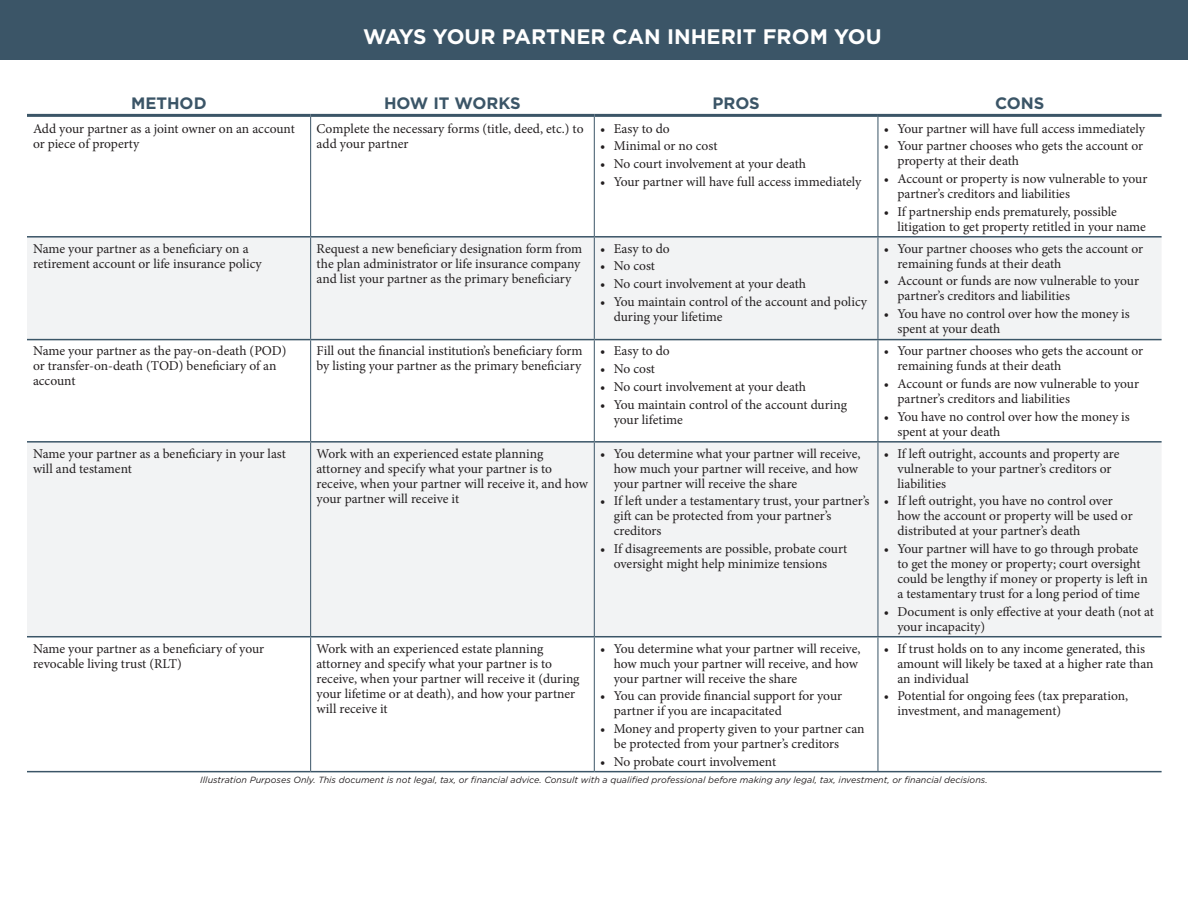
<style>
.page{position:relative;width:1188px;height:918px;background:#fff}
.page>*{position:absolute;margin:0;border:0;box-sizing:border-box;transform-origin:0 0}
.t1{font:700 21px "Gotham";color:#fff}
.t2{font:700 16.5px "Gotham";color:#3b5567}
.t3{font:13.5px/15px "Minion Pro";color:#231f20}
.t4{font:italic 9px "Gotham";color:#231f20}
</style>
<div class="page">
<svg style="left:27px;top:238px;width:1135px;height:398px;fill:#f2f3f4"></svg>
<hr style="left:310px;top:117px;width:1px;height:119px;background:#3b5567">
<hr style="left:594px;top:117px;width:1px;height:119px;background:#3b5567">
<hr style="left:878px;top:117px;width:1px;height:119px;background:#3b5567">
<hr style="left:310px;top:238px;width:1px;height:101px;background:#3b5567">
<hr style="left:594px;top:238px;width:1px;height:101px;background:#3b5567">
<hr style="left:878px;top:238px;width:1px;height:101px;background:#3b5567">
<hr style="left:310px;top:340px;width:1px;height:101px;background:#3b5567">
<hr style="left:594px;top:340px;width:1px;height:101px;background:#3b5567">
<hr style="left:878px;top:340px;width:1px;height:101px;background:#3b5567">
<hr style="left:310px;top:443px;width:1px;height:193px;background:#3b5567">
<hr style="left:594px;top:443px;width:1px;height:193px;background:#3b5567">
<hr style="left:878px;top:443px;width:1px;height:193px;background:#3b5567">
<hr style="left:310px;top:637px;width:1px;height:134px;background:#3b5567">
<hr style="left:594px;top:637px;width:1px;height:134px;background:#3b5567">
<hr style="left:878px;top:637px;width:1px;height:134px;background:#3b5567">
<hr style="left:27px;top:771px;width:284px;height:1px;background:#3b5567">
<hr style="left:311px;top:771px;width:283px;height:1px;background:#3b5567">
<hr style="left:594px;top:771px;width:284px;height:1px;background:#3b5567">
<hr style="left:878px;top:771px;width:284px;height:1px;background:#3b5567">
<hr style="left:27px;top:441px;width:284px;height:2px;background:#3b5567">
<hr style="left:311px;top:441px;width:283px;height:2px;background:#3b5567">
<hr style="left:594px;top:441px;width:284px;height:2px;background:#3b5567">
<hr style="left:878px;top:441px;width:284px;height:2px;background:#3b5567">
<hr style="left:27px;top:236px;width:284px;height:2px;background:#3b5567">
<hr style="left:311px;top:236px;width:283px;height:2px;background:#3b5567">
<hr style="left:594px;top:236px;width:284px;height:2px;background:#3b5567">
<hr style="left:878px;top:236px;width:284px;height:2px;background:#3b5567">
<hr style="left:27px;top:339px;width:284px;height:1px;background:#3b5567">
<hr style="left:311px;top:339px;width:283px;height:1px;background:#3b5567">
<hr style="left:594px;top:339px;width:284px;height:1px;background:#3b5567">
<hr style="left:878px;top:339px;width:284px;height:1px;background:#3b5567">
<hr style="left:27px;top:636px;width:284px;height:1px;background:#3b5567">
<hr style="left:311px;top:636px;width:283px;height:1px;background:#3b5567">
<hr style="left:594px;top:636px;width:284px;height:1px;background:#3b5567">
<hr style="left:878px;top:636px;width:284px;height:1px;background:#3b5567">
<hr style="left:27px;top:114px;width:284px;height:3px;background:#3b5567">
<hr style="left:311px;top:114px;width:283px;height:3px;background:#3b5567">
<hr style="left:594px;top:114px;width:284px;height:3px;background:#3b5567">
<hr style="left:878px;top:114px;width:284px;height:3px;background:#3b5567">
<div style="left:0;top:0;width:1188px;height:59px;background:#3b5567"></div>
<p class="t1" style="left:363px;top:22px;width:520px">WAYS YOUR PARTNER CAN INHERIT FROM YOU</p>
<p class="t2" style="left:131px;top:93px;width:77px">METHOD</p>
<p class="t2" style="left:384px;top:93px;width:138px">HOW IT WORKS</p>
<p class="t2" style="left:712px;top:93px;width:49px">PROS</p>
<p class="t2" style="left:995px;top:93px;width:51px">CONS</p>
<p class="t3" style="left:33px;top:121px;width:263px">Add your partner as a joint owner on an account or piece of property</p>
<p class="t3" style="left:317px;top:121px;width:268px">Complete the necessary forms (title, deed, etc.) to add your partner</p>
<p class="t3" style="left:600px;top:121px;width:71px">• Easy to do</p>
<p class="t3" style="left:884px;top:121px;width:262px">• Your partner will have full access immediately</p>
<p class="t3" style="left:897px;top:139px;width:247px;text-indent:-14px">• Your partner chooses who gets the account or property at their death</p>
<p class="t3" style="left:897px;top:171px;width:252px;text-indent:-14px">• Account or property is now vulnerable to your partner’s creditors and liabilities</p>
<p class="t3" style="left:897px;top:204px;width:250px;text-indent:-14px">• If partnership ends prematurely, possible litigation to get property retitled in your name</p>
<p class="t3" style="left:600px;top:139px;width:119px">• Minimal or no cost</p>
<p class="t3" style="left:600px;top:156px;width:207px">• No court involvement at your death</p>
<p class="t3" style="left:600px;top:174px;width:262px">• Your partner will have full access immediately</p>
<p class="t3" style="left:33px;top:241px;width:230px">Name your partner as a beneficiary on a retirement account or life insurance policy</p>
<p class="t3" style="left:317px;top:241px;width:267px">Request a new beneficiary designation form from the plan administrator or life insurance company and list your partner as the primary beneficiary</p>
<p class="t3" style="left:600px;top:241px;width:71px">• Easy to do</p>
<p class="t3" style="left:600px;top:259px;width:56px">• No cost</p>
<p class="t3" style="left:600px;top:276px;width:207px">• No court involvement at your death</p>
<p class="t3" style="left:614px;top:294px;width:255px;text-indent:-14px">• You maintain control of the account and policy during your lifetime</p>
<p class="t3" style="left:33px;top:344px;width:255px">Name your partner as the pay-on-death (POD) or transfer-on-death (TOD) beneficiary of an account</p>
<p class="t3" style="left:317px;top:344px;width:267px">Fill out the financial institution’s beneficiary form by listing your partner as the primary beneficiary</p>
<p class="t3" style="left:600px;top:344px;width:71px">• Easy to do</p>
<p class="t3" style="left:600px;top:361px;width:56px">• No cost</p>
<p class="t3" style="left:600px;top:379px;width:207px">• No court involvement at your death</p>
<p class="t3" style="left:614px;top:397px;width:235px;text-indent:-14px">• You maintain control of the account during your lifetime</p>
<p class="t3" style="left:33px;top:446px;width:254px">Name your partner as a beneficiary in your last will and testament</p>
<p class="t3" style="left:317px;top:446px;width:273px">Work with an experienced estate planning attorney and specify what your partner is to receive, when your partner will receive it, and how your partner will receive it</p>
<p class="t3" style="left:614px;top:446px;width:248px;text-indent:-14px">• You determine what your partner will receive, how much your partner will receive, and how your partner will receive the share</p>
<p class="t3" style="left:614px;top:494px;width:257px;text-indent:-14px">• If left under a testamentary trust, your partner’s gift can be protected from your partner’s creditors</p>
<p class="t3" style="left:600px;top:541px;width:249px;text-align:center">• If disagreements are possible, probate court oversight might help minimize tensions</p>
<p class="t3" style="left:33px;top:641px;width:233px">Name your partner as a beneficiary of your revocable living trust (RLT)</p>
<p class="t3" style="left:317px;top:641px;width:264px">Work with an experienced estate planning attorney and specify what your partner is to receive, when your partner will receive it (during your lifetime or at death), and how your partner will receive it</p>
<p class="t3" style="left:614px;top:641px;width:248px;text-indent:-14px">• You determine what your partner will receive, how much your partner will receive, and how your partner will receive the share</p>
<p class="t3" style="left:614px;top:689px;width:230px;text-indent:-14px">• You can provide financial support for your partner if you are incapacitated</p>
<p class="t3" style="left:614px;top:721px;width:252px;text-indent:-14px">• Money and property given to your partner can be protected from your partner’s creditors</p>
<p class="t3" style="left:600px;top:754px;width:177px">• No probate court involvement</p>
<p class="t3" style="left:897px;top:241px;width:247px;text-indent:-14px">• Your partner chooses who gets the account or remaining funds at their death</p>
<p class="t3" style="left:897px;top:274px;width:243px;text-indent:-14px">• Account or funds are now vulnerable to your partner’s creditors and liabilities</p>
<p class="t3" style="left:897px;top:306px;width:234px;text-indent:-14px">• You have no control over how the money is spent at your death</p>
<p class="t3" style="left:897px;top:344px;width:247px;text-indent:-14px">• Your partner chooses who gets the account or remaining funds at their death</p>
<p class="t3" style="left:897px;top:376px;width:243px;text-indent:-14px">• Account or funds are now vulnerable to your partner’s creditors and liabilities</p>
<p class="t3" style="left:897px;top:409px;width:234px;text-indent:-14px">• You have no control over how the money is spent at your death</p>
<p class="t3" style="left:897px;top:446px;width:223px;text-indent:-14px">• If left outright, accounts and property are vulnerable to your partner’s creditors or liabilities</p>
<p class="t3" style="left:897px;top:494px;width:237px;text-indent:-14px">• If left outright, you have no control over how the account or property will be used or distributed at your partner’s death</p>
<p class="t3" style="left:897px;top:541px;width:252px;text-indent:-14px">• Your partner will have to go through probate to get the money or property; court oversight could be lengthy if money or property is left in a testamentary trust for a long period of time</p>
<p class="t3" style="left:897px;top:604px;width:258px;text-indent:-14px">• Document is only effective at your death (not at your incapacity)</p>
<p class="t3" style="left:897px;top:641px;width:258px;text-indent:-14px">• If trust holds on to any income generated, this amount will likely be taxed at a higher rate than an individual</p>
<p class="t3" style="left:897px;top:689px;width:232px;text-indent:-14px">• Potential for ongoing fees (tax preparation, investment, and management)</p>
<p class="t4" style="left:200px;top:774px;width:789px">Illustration Purposes Only. This document is not legal, tax, or financial advice. Consult with a qualified professional before making any legal, tax, investment, or financial decisions.</p>
</div>
